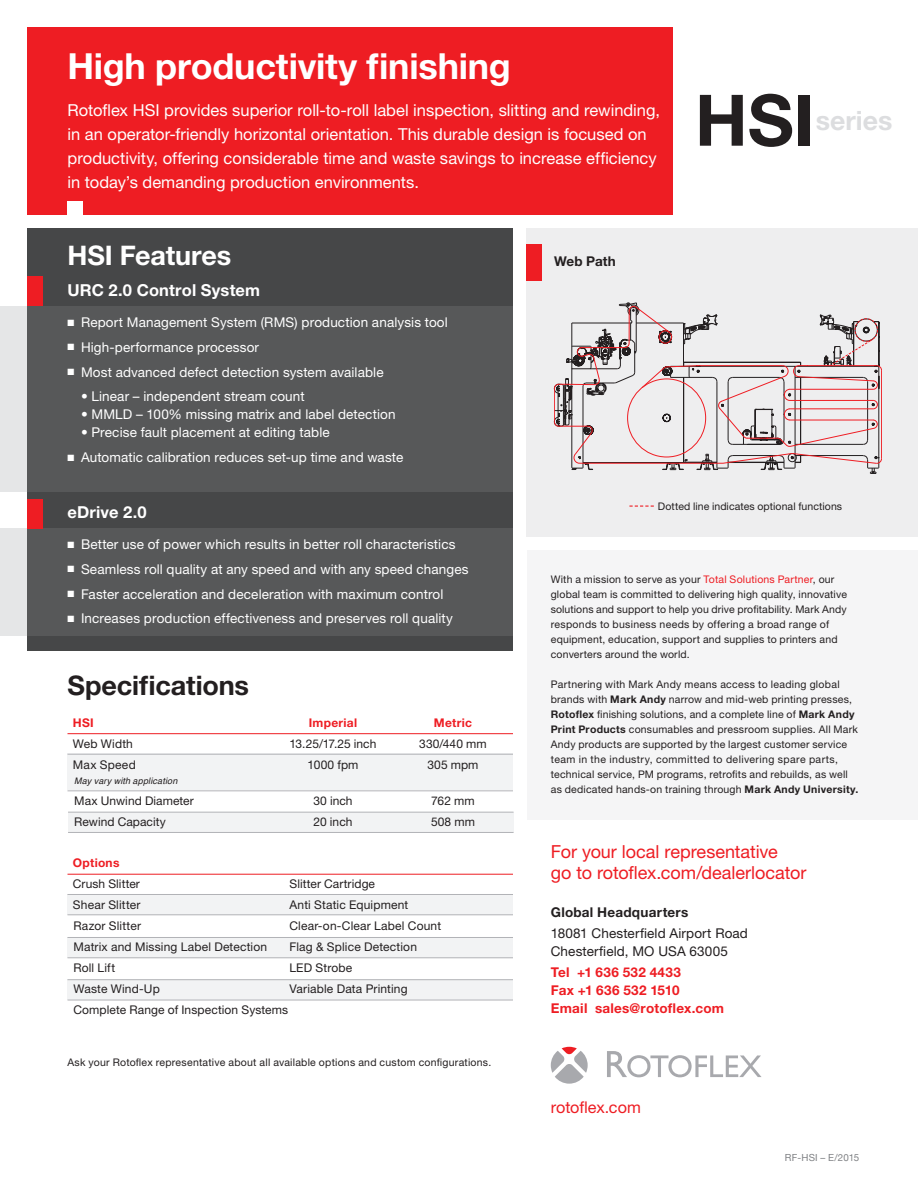
<style>
.page{position:relative;width:918px;height:1188px;background:#fff}
.page>*{position:absolute;margin:0;border:0;box-sizing:border-box;transform-origin:0 0}
.Rotoflex_Text_Sub_He{font:700 71.1px "Helvetica Neue";color:#231f20}
.Text_Sub_Head{font:700 36px "Helvetica Neue";letter-spacing:-.005em;color:#fff}
.Rotoflex_Text{font:700 27px "Helvetica Neue";letter-spacing:-.005em;color:#231f20}
.Rotoflex_Text-2{font:700 27px "Helvetica Neue";letter-spacing:-.005em;color:#fff}
.Rotoflex_Text_Sub_He-2{font:700 26.7px "Helvetica Neue";color:#dcdddf}
.t1{font:18px "Helvetica Neue";letter-spacing:-.005em;color:#ee1d23}
.Rotoflex_Text-3{font:16.5px/24px "Helvetica Neue";color:#fff}
.Rotoflex_Text-4{font:700 16.5px "Helvetica Neue";letter-spacing:.01em;color:#fff}
.t2{font:16.2px "Helvetica Neue";letter-spacing:-.005em;color:#ee1d23}
.Rotoflex_Text-5{font:13.5px "Helvetica Neue";letter-spacing:.01em;color:#fff}
.t3{font:700 13.5px "Helvetica Neue";letter-spacing:.02em;color:#ee1d23}
.t4{font:13.5px "Helvetica Neue";letter-spacing:.01em;color:#231f20}
.Text_Sub_Head-2{font:700 13.5px "Helvetica Neue";letter-spacing:.02em;color:#231f20}
.Bullet_Text{font:12px "Helvetica Neue";letter-spacing:.01em;color:#231f20}
.t5{font:700 12px "Helvetica Neue";letter-spacing:.025em;color:#ee1d23}
.Bullet_Text-2{font:12px "Helvetica Neue";letter-spacing:-.015em;color:#231f20}
.Rotoflex_Text-6{font:10.5px/15px "Helvetica Neue";letter-spacing:.02em;color:#231f20}
.Bullets{font:10.5px "Helvetica Neue";letter-spacing:.005em;color:#231f20}
.Spine_Code{font:9.75px "Helvetica Neue";letter-spacing:.015em;color:#808285}
.t6{font:italic 9px "Helvetica";letter-spacing:.02em;color:#231f20}
.s1{color:#ee1d23}
.s2{font-weight:700}
</style>
<div class="page">
<div style="left:27px;top:27px;width:646px;height:188px;background:#ee1d23"></div>
<div style="left:68px;top:201px;width:15px;height:18px;background:#fff"></div>
<div style="left:27px;top:228px;width:486px;height:422px;background:#464748"></div>
<div style="left:526px;top:228px;width:392px;height:309px;background:#eeeeef"></div>
<div style="left:526px;top:244px;width:16px;height:37px;background:#ee1d23"></div>
<svg style="left:551px;top:1047px;width:37px;height:37px"></svg>
<svg style="left:607px;top:1051px;width:155px;height:26px"></svg>
<div style="left:527px;top:550px;width:391px;height:270px;background:#f5f5f6"></div>
<div style="left:68px;top:812px;width:446px;height:20px;background:#f2f3f4"></div>
<hr style="left:68px;top:812px;width:446px;height:1px;background:#b2b3b7">
<hr style="left:68px;top:832px;width:446px;height:1px;background:#b2b3b7">
<div style="left:68px;top:754px;width:445px;height:36px;background:#f2f3f4"></div>
<hr style="left:68px;top:754px;width:445px;height:1px;background:#b2b3b7">
<hr style="left:68px;top:790px;width:445px;height:1px;background:#b2b3b7">
<hr style="left:68px;top:733px;width:445px;height:1px;background:#ee1d23">
<div style="left:0;top:306px;width:513px;height:185px;background:#575859"></div>
<div style="left:0;top:529px;width:513px;height:107px;background:#575859"></div>
<div style="left:27px;top:276px;width:16px;height:30px;background:#ee1d23"></div>
<div style="left:27px;top:499px;width:16px;height:29px;background:#ee1d23"></div>
<div style="left:68px;top:894px;width:445px;height:21px;background:#f2f3f4"></div>
<hr style="left:68px;top:894px;width:445px;height:1px;background:#b2b3b7">
<hr style="left:68px;top:914px;width:445px;height:1px;background:#b2b3b7">
<div style="left:68px;top:937px;width:445px;height:21px;background:#f2f3f4"></div>
<hr style="left:68px;top:937px;width:445px;height:1px;background:#b2b3b7">
<hr style="left:68px;top:957px;width:445px;height:1px;background:#b2b3b7">
<div style="left:68px;top:979px;width:445px;height:21px;background:#f2f3f4"></div>
<hr style="left:68px;top:979px;width:445px;height:1px;background:#b2b3b7">
<hr style="left:68px;top:1000px;width:445px;height:1px;background:#b2b3b7">
<hr style="left:68px;top:874px;width:445px;height:1px;background:#ee1d23">
<svg style="left:629px;top:506px;width:25px;height:1px"></svg>
<svg style="left:554px;top:302px;width:328px;height:172px"></svg>
<p class="Text_Sub_Head" style="left:68px;top:44px;width:445px">High productivity finishing</p>
<p class="Rotoflex_Text-3" style="left:68px;top:98px;width:594px">Rotoflex HSI provides superior roll-to-roll label inspection, slitting and rewinding, in an operator-friendly horizontal orientation. This durable design is focused on productivity, offering considerable time and waste savings to increase efficiency in today’s demanding production environments.</p>
<p class="Rotoflex_Text-2" style="left:68px;top:239px;width:165px">HSI Features</p>
<p class="Rotoflex_Text-4" style="left:68px;top:280px;width:194px">URC 2.0 Control System</p>
<p class="Rotoflex_Text-5" style="left:68px;top:314px;width:382px">■ Report Management System (RMS) production analysis tool</p>
<p class="Rotoflex_Text-5" style="left:68px;top:339px;width:193px">■ High-performance processor</p>
<p class="Rotoflex_Text-5" style="left:68px;top:364px;width:318px">■ Most advanced defect detection system available</p>
<p class="Rotoflex_Text-5" style="left:81px;top:389px;width:225px">• Linear – independent stream count</p>
<p class="Rotoflex_Text-5" style="left:81px;top:407px;width:316px">• MMLD – 100% missing matrix and label detection</p>
<p class="Rotoflex_Text-5" style="left:81px;top:425px;width:250px">• Precise fault placement at editing table</p>
<p class="Rotoflex_Text-5" style="left:68px;top:449px;width:337px">■ Automatic calibration reduces set-up time and waste</p>
<p class="Text_Sub_Head-2" style="left:554px;top:252px;width:63px">Web Path</p>
<p class="Rotoflex_Text_Sub_He" style="left:695px;top:76px;width:121px">HSI</p>
<p class="Rotoflex_Text_Sub_He-2" style="left:816px;top:104px;width:78px">series</p>
<p class="Rotoflex_Text-4" style="left:68px;top:502px;width:81px">eDrive 2.0</p>
<p class="Rotoflex_Text-5" style="left:68px;top:536px;width:390px">■ Better use of power which results in better roll characteristics</p>
<p class="Rotoflex_Text-5" style="left:68px;top:561px;width:403px">■ Seamless roll quality at any speed and with any speed changes</p>
<p class="Rotoflex_Text-5" style="left:68px;top:586px;width:377px">■ Faster acceleration and deceleration with maximum control</p>
<p class="Rotoflex_Text-5" style="left:68px;top:611px;width:387px">■ Increases production effectiveness and preserves roll quality</p>
<p class="Rotoflex_Text" style="left:68px;top:669px;width:183px">Specifications</p>
<p class="t5" style="left:73px;top:715px;width:22px">HSI</p>
<p class="t5" style="left:309px;top:715px;width:50px">Imperial</p>
<p class="t5" style="left:434px;top:715px;width:40px">Metric</p>
<p class="Bullet_Text" style="left:73px;top:736px;width:61px">Web Width</p>
<p class="Bullet_Text-2" style="left:290px;top:736px;width:88px">13.25/17.25 inch</p>
<p class="Bullet_Text" style="left:419px;top:736px;width:69px">330/440 mm</p>
<p class="Bullet_Text" style="left:73px;top:757px;width:64px">Max Speed</p>
<p class="Bullet_Text" style="left:308px;top:757px;width:52px">1000 fpm</p>
<p class="Bullet_Text" style="left:427px;top:757px;width:53px">305 mpm</p>
<p class="t6" style="left:74px;top:773px;width:105px">May vary with application</p>
<p class="Bullet_Text" style="left:74px;top:793px;width:121px">Max Unwind Diameter</p>
<p class="Bullet_Text" style="left:313px;top:793px;width:41px">30 inch</p>
<p class="Bullet_Text" style="left:431px;top:793px;width:45px">762 mm</p>
<p class="Bullet_Text" style="left:74px;top:814px;width:93px">Rewind Capacity</p>
<p class="Bullet_Text" style="left:314px;top:814px;width:41px">20 inch</p>
<p class="Bullet_Text" style="left:431px;top:814px;width:45px">508 mm</p>
<p class="t5" style="left:73px;top:855px;width:48px">Options</p>
<p class="Bullet_Text" style="left:73px;top:877px;width:69px">Crush Slitter</p>
<p class="Bullet_Text" style="left:290px;top:877px;width:87px">Slitter Cartridge</p>
<p class="Bullet_Text" style="left:73px;top:898px;width:69px">Shear Slitter</p>
<p class="Bullet_Text" style="left:290px;top:898px;width:120px">Anti Static Equipment</p>
<p class="Bullet_Text" style="left:74px;top:919px;width:69px">Razor Slitter</p>
<p class="Bullet_Text" style="left:290px;top:919px;width:153px">Clear-on-Clear Label Count</p>
<p class="Bullet_Text" style="left:74px;top:940px;width:195px">Matrix and Missing Label Detection</p>
<p class="Bullet_Text" style="left:290px;top:940px;width:129px">Flag &amp; Splice Detection</p>
<p class="Bullet_Text" style="left:74px;top:961px;width:43px">Roll Lift</p>
<p class="Bullet_Text" style="left:290px;top:961px;width:64px">LED Strobe</p>
<p class="Bullet_Text" style="left:74px;top:982px;width:88px">Waste Wind-Up</p>
<p class="Bullet_Text" style="left:290px;top:982px;width:120px">Variable Data Printing</p>
<p class="Bullet_Text" style="left:74px;top:1003px;width:216px">Complete Range of Inspection Systems</p>
<p class="Rotoflex_Text-6" style="left:68px;top:1055px;width:425px">Ask your Rotoflex representative about all available options and custom configurations.</p>
<p class="Bullets" style="left:658px;top:500px;width:186px">Dotted line indicates optional functions</p>
<p class="Rotoflex_Text-6" style="left:551px;top:571px;width:298px">With a mission to serve as your <span class="s1">Total Solutions Partner</span>, our global team is committed to delivering high quality, innovative solutions and support to help you drive profitability. Mark Andy responds to business needs by offering a broad range of equipment, education, support and supplies to printers and converters around the world.</p>
<p class="Rotoflex_Text-6" style="left:551px;top:676px;width:309px">Partnering with Mark Andy means access to leading global brands with <span class="s2">Mark Andy</span> narrow and mid-web printing presses, <span class="s2">Rotoflex</span> finishing solutions, and a complete line of <span class="s2">Mark Andy Print Products</span> consumables and pressroom supplies. All Mark Andy products are supported by the largest customer service team in the industry, committed to delivering spare parts, technical service, PM programs, retrofits and rebuilds, as well as dedicated hands-on training through <span class="s2">Mark Andy University.</span></p>
<p class="t1" style="left:551px;top:841px;width:229px">For your local representative</p>
<p class="t1" style="left:551px;top:862px;width:257px">go to rotoflex.com/dealerlocator</p>
<p class="Text_Sub_Head-2" style="left:551px;top:903px;width:139px">Global Headquarters</p>
<p class="t4" style="left:551px;top:925px;width:199px">18081 Chesterfield Airport Road</p>
<p class="t4" style="left:551px;top:943px;width:179px">Chesterfield, MO USA 63005</p>
<p class="t3" style="left:551px;top:963px;width:132px">Tel +1 636 532 4433</p>
<p class="t3" style="left:551px;top:981px;width:130px">Fax +1 636 532 1510</p>
<p class="t3" style="left:551px;top:999px;width:175px">Email sales@rotoflex.com</p>
<p class="t2" style="left:551px;top:1098px;width:92px">rotoflex.com</p>
<p class="Spine_Code" style="left:785px;top:1150px;width:76px">RF-HSI – E/2015</p>
</div>
